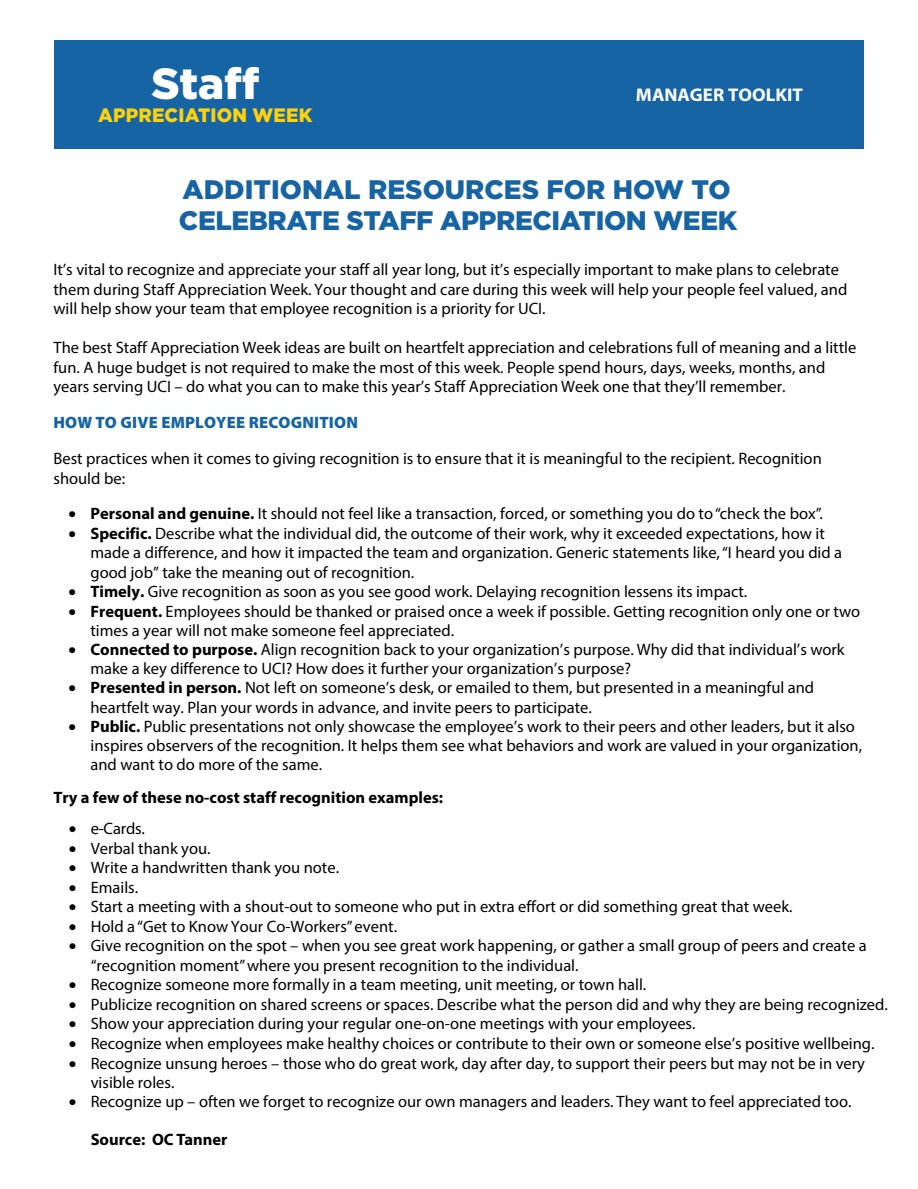
<style>
.page{position:relative;width:918px;height:1189px;background:#fff}
.page>*{position:absolute;margin:0;border:0;box-sizing:border-box;transform-origin:0 0}
.t1{font:900 43.5px "Gotham";color:#fff}
.t2{font:900 26.7px/30.6px "Gotham";letter-spacing:-.015em;color:#1764a4}
.t3{font:900 19.35px "Gotham";letter-spacing:.01em;color:#fdd10c;scale:.96 1}
.t4{font:700 18.45px "Myriad Pro";color:#fff}
.t5{font:16.5px/19.5px "Myriad Pro";color:#000}
.t6{font:700 16.5px "Myriad Pro";color:#000}
.t7{font:900 16.5px "Myriad Pro";letter-spacing:.01em;color:#1764a4}
.s1{font-weight:700}
</style>
<div class="page">
<div style="left:54px;top:40px;width:810px;height:108px;background:#1764a4"></div>
<h1 class="t1" style="left:151px;top:58px;width:109px">Staff</h1>
<p class="t3" style="left:98px;top:104px;width:225px">APPRECIATION WEEK</p>
<p class="t4" style="left:636px;top:83px;width:168px">MANAGER TOOLKIT</p>
<h2 class="t2" style="left:179px;top:174px;width:560px">ADDITIONAL RESOURCES FOR HOW TO<br>CELEBRATE STAFF APPRECIATION WEEK</h2>
<p class="t5" style="left:53px;top:259px;width:795px">It’s vital to recognize and appreciate your staff all year long, but it’s especially important to make plans to celebrate them during Staff Appreciation Week. Your thought and care during this week will help your people feel valued, and will help show your team that employee recognition is a priority for UCI.</p>
<p class="t5" style="left:53px;top:337px;width:804px">The best Staff Appreciation Week ideas are built on heartfelt appreciation and celebrations full of meaning and a little fun. A huge budget is not required to make the most of this week. People spend hours, days, weeks, months, and years serving UCI – do what you can to make this year’s Staff Appreciation Week one that they’ll remember.</p>
<p class="t7" style="left:53px;top:411px;width:306px">HOW TO GIVE EMPLOYEE RECOGNITION</p>
<p class="t5" style="left:53px;top:448px;width:770px">Best practices when it comes to giving recognition is to ensure that it is meaningful to the recipient. Recognition should be:</p>
<p class="t5" style="left:68px;top:503px;width:756px">• <span class="s1">Personal and genuine.</span> It should not feel like a transaction, forced, or something you do to “check the box”.</p>
<p class="t5" style="left:90px;top:523px;width:753px;text-indent:-22px">• <span class="s1">Specific.</span> Describe what the individual did, the outcome of their work, why it exceeded expectations, how it made a difference, and how it impacted the team and organization. Generic statements like, “I heard you did a good job” take the meaning out of recognition.</p>
<p class="t5" style="left:68px;top:581px;width:680px">• <span class="s1">Timely.</span> Give recognition as soon as you see good work. Delaying recognition lessens its impact.</p>
<p class="t5" style="left:90px;top:601px;width:771px;line-height:19px;text-indent:-22px">• <span class="s1">Frequent.</span> Employees should be thanked or praised once a week if possible. Getting recognition only one or two times a year will not make someone feel appreciated.</p>
<p class="t5" style="left:90px;top:639px;width:756px;line-height:19px;text-indent:-22px">• <span class="s1">Connected to purpose.</span> Align recognition back to your organization’s purpose. Why did that individual’s work make a key difference to UCI? How does it further your organization’s purpose?</p>
<p class="t5" style="left:90px;top:678px;width:725px;line-height:19px;text-indent:-22px">• <span class="s1">Presented in person.</span> Not left on someone’s desk, or emailed to them, but presented in a meaningful and heartfelt way. Plan your words in advance, and invite peers to participate.</p>
<p class="t5" style="left:90px;top:716px;width:773px;text-indent:-22px">• <span class="s1">Public.</span> Public presentations not only showcase the employee’s work to their peers and other leaders, but it also inspires observers of the recognition. It helps them see what behaviors and work are valued in your organization, and want to do more of the same.</p>
<p class="t6" style="left:53px;top:786px;width:391px">Try a few of these no-cost staff recognition examples:</p>
<p class="t5" style="left:69px;top:818px;width:78px">• e-Cards.</p>
<p class="t5" style="left:69px;top:838px;width:143px">• Verbal thank you.</p>
<p class="t5" style="left:69px;top:857px;width:272px">• Write a handwritten thank you note.</p>
<p class="t5" style="left:69px;top:877px;width:71px">• Emails.</p>
<p class="t5" style="left:69px;top:896px;width:725px">• Start a meeting with a shout-out to someone who put in extra effort or did something great that week.</p>
<p class="t5" style="left:69px;top:916px;width:330px">• Hold a “Get to Know Your Co-Workers” event.</p>
<p class="t5" style="left:91px;top:935px;width:778px;text-indent:-22px">• Give recognition on the spot – when you see great work happening, or gather a small group of peers and create a “recognition moment” where you present recognition to the individual.</p>
<p class="t5" style="left:69px;top:974px;width:579px">• Recognize someone more formally in a team meeting, unit meeting, or town hall.</p>
<p class="t5" style="left:69px;top:994px;width:821px">• Publicize recognition on shared screens or spaces. Describe what the person did and why they are being recognized.</p>
<p class="t5" style="left:69px;top:1013px;width:628px">• Show your appreciation during your regular one-on-one meetings with your employees.</p>
<p class="t5" style="left:69px;top:1033px;width:807px">• Recognize when employees make healthy choices or contribute to their own or someone else’s positive wellbeing.</p>
<p class="t5" style="left:91px;top:1053px;width:776px;line-height:19px;text-indent:-22px">• Recognize unsung heroes – those who do great work, day after day, to support their peers but may not be in very visible roles.</p>
<p class="t5" style="left:69px;top:1091px;width:784px">• Recognize up – often we forget to recognize our own managers and leaders. They want to feel appreciated too.</p>
<p class="t6" style="left:91px;top:1128px;width:138px">Source: OC Tanner</p>
</div>
